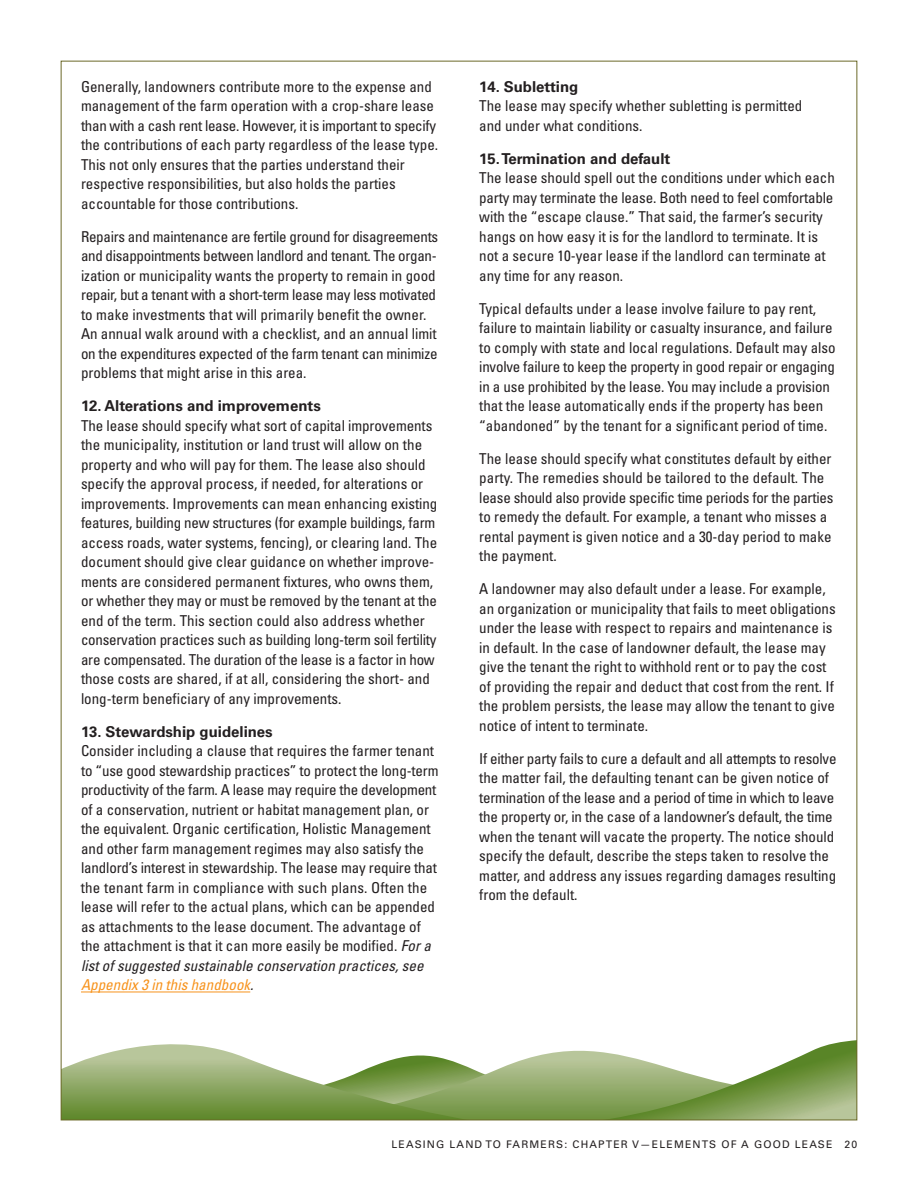
<style>
.page{position:relative;width:918px;height:1188px;background:#fff}
.page>*{position:absolute;margin:0;border:0;box-sizing:border-box;transform-origin:0 0}
.t1{font:condensed 15px/19.5px "Univers";color:#231f20}
.t2{font:700 15px "Univers";color:#231f20}
.t3{font:10.5px "Univers";letter-spacing:.11em;color:#231f20}
.s1{font-style:italic}
.s2{font-style:italic;color:#f7931d}
</style>
<div class="page">
<svg style="left:63px;top:1057px;width:31px;height:61px;background:#92ab6b"></svg>
<svg style="left:94px;top:1040px;width:761px;height:78px"></svg>
<hr style="left:81px;top:992px;width:169px;height:1px;background:#f7931d">
<p class="t1" style="left:81px;top:78px;width:359px">Generally, landowners contribute more to the expense and management of the farm operation with a crop-share lease than with a cash rent lease. However, it is important to specify the contributions of each party regardless of the lease type.<br>This not only ensures that the parties understand their respective responsibilities, but also holds the parties accountable for those contributions.</p>
<p class="t1" style="left:81px;top:228px;width:359px">Repairs and maintenance are fertile ground for disagreements and disappointments between landlord and tenant. The organ&shy;ization or municipality wants the property to remain in good repair, but a tenant with a short-term lease may less motivated to make investments that will primarily benefit the owner.<br>An annual walk around with a checklist, and an annual limit on the expenditures expected of the farm tenant can minimize problems that might arise in this area.</p>
<p class="t2" style="left:81px;top:401px;width:241px">12. Alterations and improvements</p>
<p class="t1" style="left:81px;top:417px;width:358px">The lease should specify what sort of capital improvements the municipality, institution or land trust will allow on the property and who will pay for them. The lease also should specify the approval process, if needed, for alterations or improvements. Improvements can mean enhancing existing features, building new structures (for example buildings, farm access roads, water systems, fencing), or clearing land. The document should give clear guidance on whether improve&shy;ments are considered permanent fixtures, who owns them, or whether they may or must be removed by the tenant at the end of the term. This section could also address whether conservation practices such as building long-term soil fertility are compensated. The duration of the lease is a factor in how those costs are shared, if at all, considering the short- and long-term beneficiary of any improvements.</p>
<p class="t2" style="left:81px;top:726px;width:193px">13. Stewardship guidelines</p>
<p class="t1" style="left:81px;top:742px;width:359px">Consider including a clause that requires the farmer tenant to “use good stewardship practices” to protect the long-term productivity of the farm. A lease may require the development of a conservation, nutrient or habitat management plan, or the equivalent. Organic certification, Holistic Management and other farm management regimes may also satisfy the landlord’s interest in stewardship. The lease may require that the tenant farm in compliance with such plans. Often the lease will refer to the actual plans, which can be appended as attachments to the lease document. The advantage of the attachment is that it can more easily be modified. <span class="s1">For a list of suggested sustainable conservation practices, see </span><span class="s2">Appendix 3 in this handbook</span><span class="s1">.</span></p>
<p class="t2" style="left:479px;top:81px;width:101px">14. Subletting</p>
<p class="t1" style="left:479px;top:97px;width:325px">The lease may specify whether subletting is permitted and under what conditions.</p>
<p class="t2" style="left:479px;top:153px;width:193px">15. Termination and default</p>
<p class="t1" style="left:479px;top:169px;width:357px">The lease should spell out the conditions under which each party may terminate the lease. Both need to feel comfortable with the “escape clause.” That said, the farmer’s security hangs on how easy it is for the landlord to terminate. It is not a secure 10-year lease if the landlord can terminate at any time for any reason.</p>
<p class="t1" style="left:479px;top:300px;width:358px">Typical defaults under a lease involve failure to pay rent, failure to maintain liability or casualty insurance, and failure to comply with state and local regulations. Default may also involve failure to keep the property in good repair or engaging in a use prohibited by the lease. You may include a provision that the lease automatically ends if the property has been “abandoned” by the tenant for a significant period of time.</p>
<p class="t1" style="left:479px;top:450px;width:356px">The lease should specify what constitutes default by either party. The remedies should be tailored to the default. The lease should also provide specific time periods for the parties to remedy the default. For example, a tenant who misses a rental payment is given notice and a 30-day period to make the payment.</p>
<p class="t1" style="left:479px;top:580px;width:358px">A landowner may also default under a lease. For example, an organization or municipality that fails to meet obligations under the lease with respect to repairs and maintenance is in default. In the case of landowner default, the lease may give the tenant the right to withhold rent or to pay the cost of providing the repair and deduct that cost from the rent. If the problem persists, the lease may allow the tenant to give notice of intent to terminate.</p>
<p class="t1" style="left:479px;top:750px;width:359px">If either party fails to cure a default and all attempts to resolve the matter fail, the defaulting tenant can be given notice of termination of the lease and a period of time in which to leave the property or, in the case of a landowner’s default, the time when the tenant will vacate the property. The notice should specify the default, describe the steps taken to resolve the matter, and address any issues regarding damages resulting from the default.</p>
<p class="t3" style="left:392px;top:1141px;width:467px">LEASING LAND TO FARMERS: CHAPTER V—ELEMENTS OF A GOOD LEASE 20</p>
</div>
